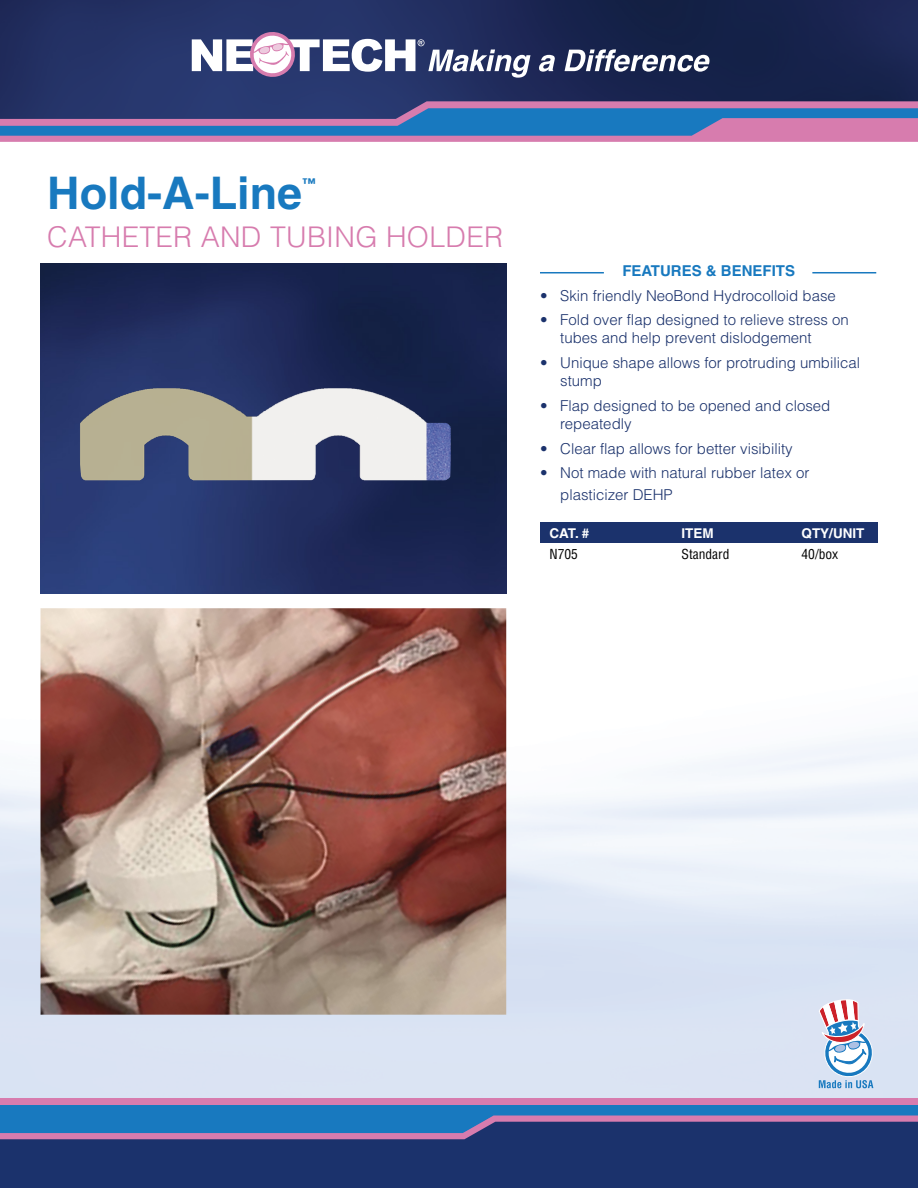
<style>
.page{position:relative;width:918px;height:1188px;background:#fff}
.page>*{position:absolute;margin:0;border:0;box-sizing:border-box;transform-origin:0 0}
.t1{font:700 45px "Helvetica LT Pro";color:#1879bf}
.t2{font:300 28.5px "Helvetica LT Pro";letter-spacing:.01em;color:#d77cae}
.t3{font:300 15px/18px "Helvetica LT Pro";color:#1b326c}
.t4{font:700 15px "Helvetica LT Pro";color:#1879bf}
.t5{font:condensed 13.5px "Helvetica LT Pro";color:#000}
.t6{font:700 13.5px "Helvetica LT Pro";color:#fff}
.t7{font:700 13.5px "Helvetica LT Pro";color:#1879bf}
</style>
<div class="page">
<img style="left:0;top:457px;width:918px;height:642px">
<img style="left:40px;top:263px;width:466px;height:331px">
<img style="left:40px;top:608px;width:466px;height:407px">
<div style="left:0;top:1116px;width:918px;height:72px;background:#1b326c"></div>
<svg style="left:0;top:1105px;width:918px;height:34px"></svg>
<div style="left:0;top:1099px;width:918px;height:6px;background:#d77cae"></div>
<svg style="left:819px;top:999px;width:54px;height:89px"></svg>
<hr style="left:540px;top:272px;width:64px;height:1px;background:#1879bf">
<hr style="left:812px;top:272px;width:64px;height:1px;background:#1879bf">
<img style="left:75px;top:388px;width:377px;height:93px">
<img style="left:0;top:0;width:918px;height:101px">
<svg style="left:0;top:101px;width:918px;height:41px;background:#6b6da7"></svg>
<svg style="left:539px;top:55px;width:16px;height:17px"></svg>
<svg style="left:565px;top:49px;width:145px;height:23px"></svg>
<svg style="left:192px;top:32px;width:339px;height:46px"></svg>
<div style="left:540px;top:523px;width:338px;height:21px;background:#1b326c"></div>
<div style="left:540px;top:544px;width:338px;height:21px;background:#fff"></div>
<h1 class="t1" style="left:47px;top:166px;width:256px">Hold-A-Line</h1>
<p class="t7" style="left:302px;top:175px;width:15px">™</p>
<h2 class="t2" style="left:47px;top:219px;width:457px">CATHETER AND TUBING HOLDER</h2>
<p class="t4" style="left:622px;top:262px;width:174px">FEATURES &amp; BENEFITS</p>
<p class="t3" style="left:540px;top:286px;width:297px">• Skin friendly NeoBond Hydrocolloid base</p>
<p class="t3" style="left:560px;top:311px;width:290px;text-indent:-20px">• Fold over flap designed to relieve stress on tubes and help prevent dislodgement</p>
<p class="t3" style="left:560px;top:354px;width:301px;text-indent:-20px">• Unique shape allows for protruding umbilical stump</p>
<p class="t3" style="left:560px;top:396px;width:272px;text-indent:-20px">• Flap designed to be opened and closed repeatedly</p>
<p class="t3" style="left:540px;top:439px;width:254px">• Clear flap allows for better visibility</p>
<p class="t3" style="left:560px;top:462px;width:251px;line-height:21.6px;text-indent:-20px">• Not made with natural rubber latex or plasticizer DEHP</p>
<p class="t6" style="left:550px;top:525px;width:41px">CAT. #</p>
<p class="t6" style="left:682px;top:525px;width:34px">ITEM</p>
<p class="t6" style="left:802px;top:525px;width:65px">QTY/UNIT</p>
<p class="t5" style="left:550px;top:546px;width:30px">N705</p>
<p class="t5" style="left:682px;top:546px;width:49px">Standard</p>
<p class="t5" style="left:802px;top:546px;width:38px">40/box</p>
</div>
